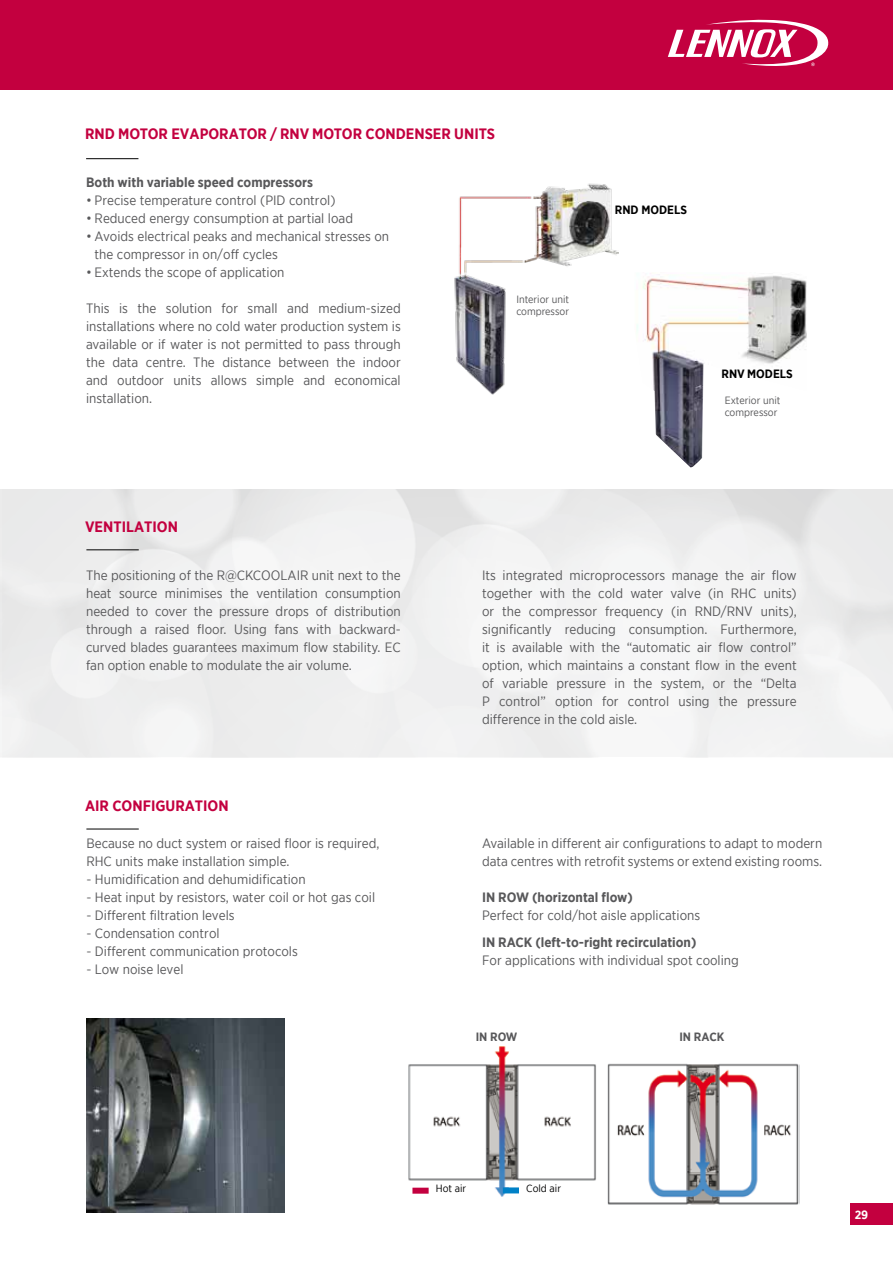
<style>
.page{position:relative;width:893px;height:1263px;background:#fff}
.page>*{position:absolute;margin:0;border:0;box-sizing:border-box;transform-origin:0 0}
.t1{font:700 15px "Gotham Narrow";color:#c3003f}
.t2{font:13.5px/18px "Gotham Narrow";color:#58585a}
.t3{font:700 13.5px "Gotham Narrow";color:#58585a}
.t4{font:700 12px "Gotham Narrow";color:#000}
.t5{font:700 12px "Gotham Narrow";color:#58585a}
.t6{font:700 12px "Gotham Narrow";color:#fff}
.t7{font:10.5px/12px "Gotham Narrow";color:#58585a}
.t8{font:10.5px "Gotham Narrow";color:#000}
</style>
<div class="page">
<div style="left:0;top:0;width:893px;height:89px;background:#c3003f"></div>
<svg style="left:668px;top:19px;width:161px;height:48px"></svg>
<div style="left:0;top:490px;width:893px;height:267px;background:#f0f0f0"></div>
<img style="left:454px;top:183px;width:164px;height:212px">
<img style="left:637px;top:273px;width:170px;height:194px">
<img style="left:408px;top:1047px;width:188px;height:149px">
<img style="left:607px;top:1063px;width:192px;height:142px">
<img style="left:86px;top:1019px;width:199px;height:193px">
<hr style="left:86px;top:158px;width:52px;height:1px;background:#000">
<hr style="left:86px;top:549px;width:53px;height:1px;background:#000">
<hr style="left:86px;top:829px;width:53px;height:1px;background:#000">
<div style="left:412px;top:1188px;width:17px;height:6px;background:#c3003f"></div>
<div style="left:503px;top:1187px;width:16px;height:6px;background:#0081c7"></div>
<div style="left:850px;top:1203px;width:43px;height:22px;background:#c3003f"></div>
<p class="t1" style="left:85px;top:124px;width:412px">RND MOTOR EVAPORATOR / RNV MOTOR CONDENSER UNITS</p>
<p class="t3" style="left:86px;top:174px;width:229px">Both with variable speed compressors</p>
<p class="t2" style="left:86px;top:191px;width:251px">• Precise temperature control (PID control)</p>
<p class="t2" style="left:86px;top:209px;width:268px">• Reduced energy consumption at partial load</p>
<p class="t2" style="left:95px;top:227px;width:296px;text-indent:-9px">• Avoids electrical peaks and mechanical stresses on the compressor in on/off cycles</p>
<p class="t2" style="left:86px;top:263px;width:200px">• Extends the scope of application</p>
<p class="t2" style="left:86px;top:299px;width:316px;text-align:justify">This is the solution for small and medium-sized installations where no cold water production system is available or if water is not permitted to pass through the data centre. The distance between the indoor and outdoor units allows simple and economical installation.</p>
<p class="t7" style="left:516px;top:293px;width:54px">Interior unit compressor</p>
<p class="t4" style="left:615px;top:202px;width:74px">RND MODELS</p>
<p class="t4" style="left:722px;top:366px;width:73px">RNV MODELS</p>
<p class="t7" style="left:725px;top:394px;width:57px">Exterior unit compressor</p>
<p class="t1" style="left:85px;top:517px;width:94px">VENTILATION</p>
<p class="t2" style="left:86px;top:566px;width:316px;text-align:justify">The positioning of the R@CKCOOLAIR unit next to the heat source minimises the ventilation consumption needed to cover the pressure drops of distribution through a raised floor. Using fans with backward&shy;curved blades guarantees maximum flow stability. EC fan option enable to modulate the air volume.</p>
<p class="t2" style="left:482px;top:566px;width:316px;text-align:justify">Its integrated microprocessors manage the air flow together with the cold water valve (in RHC units) or the compressor frequency (in RND/RNV units), significantly reducing consumption. Furthermore, it is available with the “automatic air flow control” option, which maintains a constant flow in the event of variable pressure in the system, or the “Delta P control” option for control using the pressure difference in the cold aisle.</p>
<p class="t1" style="left:85px;top:796px;width:145px">AIR CONFIGURATION</p>
<p class="t2" style="left:86px;top:834px;width:295px">Because no duct system or raised floor is required,<br>RHC units make installation simple.</p>
<p class="t2" style="left:86px;top:870px;width:221px">- Humidification and dehumidification</p>
<p class="t2" style="left:86px;top:888px;width:290px">- Heat input by resistors, water coil or hot gas coil</p>
<p class="t2" style="left:86px;top:906px;width:150px">- Different filtration levels</p>
<p class="t2" style="left:86px;top:924px;width:135px">- Condensation control</p>
<p class="t2" style="left:86px;top:942px;width:213px">- Different communication protocols</p>
<p class="t2" style="left:86px;top:960px;width:99px">- Low noise level</p>
<p class="t2" style="left:482px;top:834px;width:342px">Available in different air configurations to adapt to modern data centres with retrofit systems or extend existing rooms.</p>
<p class="t3" style="left:482px;top:889px;width:152px">IN ROW (horizontal flow)</p>
<p class="t2" style="left:482px;top:906px;width:220px">Perfect for cold/hot aisle applications</p>
<p class="t3" style="left:482px;top:933px;width:216px">IN RACK (left-to-right recirculation)</p>
<p class="t2" style="left:482px;top:950px;width:258px">For applications with individual spot cooling</p>
<p class="t5" style="left:476px;top:1029px;width:43px">IN ROW</p>
<p class="t5" style="left:679px;top:1029px;width:47px">IN RACK</p>
<p class="t8" style="left:436px;top:1182px;width:32px">Hot air</p>
<p class="t8" style="left:526px;top:1182px;width:36px">Cold air</p>
<p class="t6" style="left:855px;top:1207px;width:15px">29</p>
</div>
